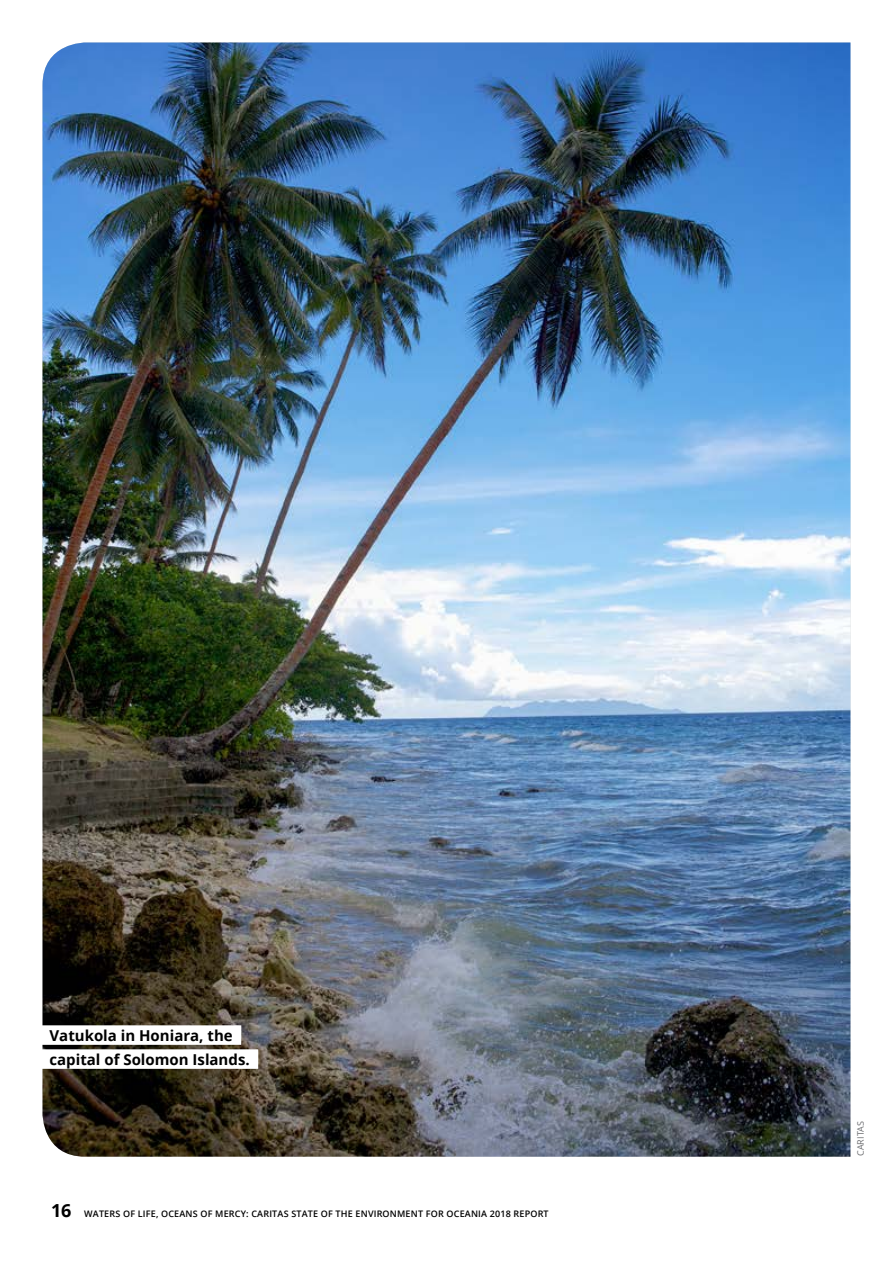
<style>
.page{position:relative;width:893px;height:1263px;background:#fff}
.page>*{position:absolute;margin:0;border:0;box-sizing:border-box;transform-origin:0 0}
.t1{font:700 15px/24px "Open Sans";color:#000}
.t2{font:600 9px "Open Sans";letter-spacing:.02em;color:#000}
.t3{font:9px "Open Sans";color:#6d6e71}
.s1{font-weight:700;font-size:18px}
</style>
<div class="page">
<img style="left:43px;top:43px;width:807px;height:1114px">
<div style="left:41px;top:1025px;width:200px;height:20px;background:#fff"></div>
<div style="left:41px;top:1049px;width:217px;height:20px;background:#fff"></div>
<h1 class="t1" style="left:50px;top:1023px;width:202px">Vatukola in Honiara, the capital of Solomon Islands.</h1>
<p class="t2" style="left:51px;top:1207px;width:499px"><span class="s1">16</span> WATERS OF LIFE, OCEANS OF MERCY: CARITAS STATE OF THE ENVIRONMENT FOR OCEANIA 2018 REPORT</p>
<p class="t3" style="left:854px;top:1156px;width:37px;rotate:-90deg">CARITAS</p>
</div>
